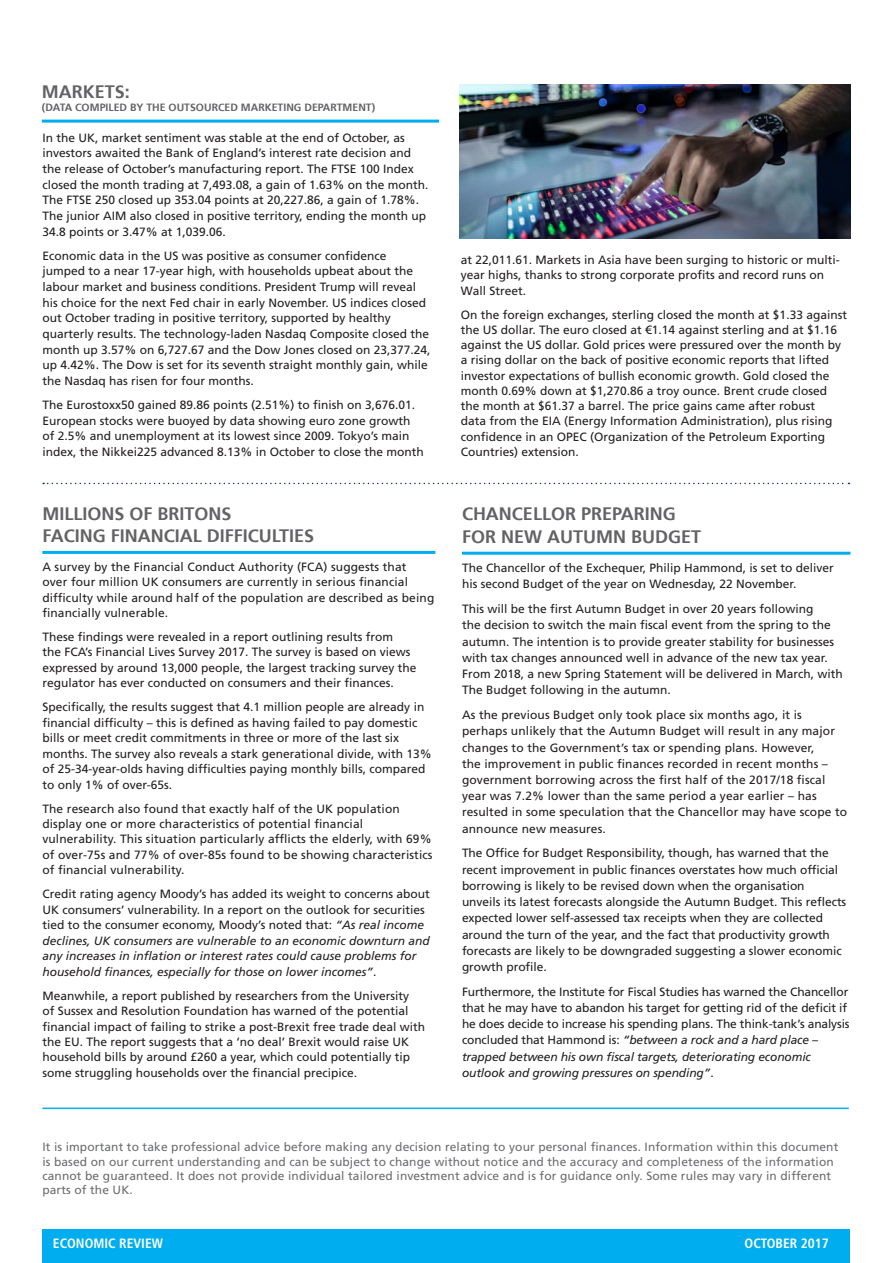
<style>
.page{position:relative;width:893px;height:1263px;background:#fff}
.page>*{position:absolute;margin:0;border:0;box-sizing:border-box;transform-origin:0 0}
.heading_2{font:700 18px/22.6px "Frutiger LT Std";color:#636366}
.t1{font:700 condensed 13.5px "Frutiger LT Std";color:#fff}
.body_text{font:12px/16.2px "Frutiger LT Std";color:#231f20}
.warning_statement{font:12px/14.4px "Frutiger LT Std";letter-spacing:.01em;color:#6c6d70}
.body_text-2{font:italic 12px/15.5px "Frutiger LT Std";color:#231f20}
.heading_2-2{font:700 10.5px "Frutiger LT Std";color:#636366}
.s1{font-style:normal}
.s2{font-style:italic}
</style>
<div class="page">
<div style="left:43px;top:1229px;width:807px;height:34px;background:#00aeef"></div>
<hr style="left:42px;top:1107px;width:807px;height:2px;background:#00aeef">
<svg style="left:43px;top:483px;width:806px;height:1px"></svg>
<hr style="left:42px;top:120px;width:397px;height:3px;background:#00aeef">
<hr style="left:42px;top:551px;width:393px;height:3px;background:#00aeef">
<hr style="left:462px;top:552px;width:388px;height:3px;background:#00aeef">
<img style="left:460px;top:85px;width:390px;height:153px">
<p class="heading_2" style="left:42px;top:81px;width:90px">MARKETS:</p>
<p class="heading_2-2" style="left:42px;top:101px;width:335px">(DATA COMPILED BY THE OUTSOURCED MARKETING DEPARTMENT)</p>
<p class="body_text" style="left:42px;top:130px;width:388px;line-height:15.6px">In the UK, market sentiment was stable at the end of October, as investors awaited the Bank of England’s interest rate decision and the release of October’s manufacturing report. The FTSE 100 Index closed the month trading at 7,493.08, a gain of 1.63% on the month.<br>The FTSE 250 closed up 353.04 points at 20,227.86, a gain of 1.78%.<br>The junior AIM also closed in positive territory, ending the month up 34.8 points or 3.47% at 1,039.06.</p>
<p class="body_text" style="left:42px;top:248px;width:390px;line-height:15.6px">Economic data in the US was positive as consumer confidence jumped to a near 17-year high, with households upbeat about the labour market and business conditions. President Trump will reveal his choice for the next Fed chair in early November. US indices closed out October trading in positive territory, supported by healthy quarterly results. The technology-laden Nasdaq Composite closed the month up 3.57% on 6,727.67 and the Dow Jones closed on 23,377.24, up 4.42%. The Dow is set for its seventh straight monthly gain, while the Nasdaq has risen for four months.</p>
<p class="body_text" style="left:42px;top:397px;width:383px;line-height:15.6px">The Eurostoxx50 gained 89.86 points (2.51%) to finish on 3,676.01.<br>European stocks were buoyed by data showing euro zone growth of 2.5% and unemployment at its lowest since 2009. Tokyo’s main index, the Nikkei225 advanced 8.13% in October to close the month</p>
<p class="heading_2" style="left:42px;top:502px;width:273px">MILLIONS OF BRITONS<br>FACING FINANCIAL DIFFICULTIES</p>
<p class="body_text" style="left:42px;top:559px;width:393px;line-height:15.5px">A survey by the Financial Conduct Authority (FCA) suggests that over four million UK consumers are currently in serious financial difficulty while around half of the population are described as being financially vulnerable.</p>
<p class="body_text" style="left:42px;top:629px;width:376px;line-height:15.5px">These findings were revealed in a report outlining results from<br>the FCA’s Financial Lives Survey 2017. The survey is based on views expressed by around 13,000 people, the largest tracking survey the regulator has ever conducted on consumers and their finances.</p>
<p class="body_text" style="left:42px;top:699px;width:391px;line-height:15.5px">Specifically, the results suggest that 4.1 million people are already in financial difficulty – this is defined as having failed to pay domestic bills or meet credit commitments in three or more of the last six months. The survey also reveals a stark generational divide, with 13% of 25‑34-year-olds having difficulties paying monthly bills, compared to only 1% of over-65s.</p>
<p class="body_text" style="left:42px;top:801px;width:392px;line-height:15.5px">The research also found that exactly half of the UK population display one or more characteristics of potential financial vulnerability. This situation particularly afflicts the elderly, with 69% of over-75s and 77% of over-85s found to be showing characteristics of financial vulnerability.</p>
<p class="body_text-2" style="left:42px;top:886px;width:389px"><span class="s1">Credit rating agency Moody’s has added its weight to concerns about UK consumers’ vulnerability. In a report on the outlook for securities tied to the consumer economy, Moody’s noted that:</span> “As real income declines, UK consumers are vulnerable to an economic downturn and any increases in inflation or interest rates could cause problems for household finances, especially for those on lower incomes”<span class="s1">.</span></p>
<p class="body_text" style="left:42px;top:988px;width:384px;line-height:15.5px">Meanwhile, a report published by researchers from the University<br>of Sussex and Resolution Foundation has warned of the potential financial impact of failing to strike a post-Brexit free trade deal with the EU. The report suggests that a ‘no deal’ Brexit would raise UK household bills by around £260 a year, which could potentially tip some struggling households over the financial precipice.</p>
<p class="body_text" style="left:461px;top:252px;width:380px;line-height:15.3px">at 22,011.61. Markets in Asia have been surging to historic or multi&shy;year highs, thanks to strong corporate profits and record runs on<br>Wall Street.</p>
<p class="body_text" style="left:461px;top:307px;width:388px;line-height:15.3px">On the foreign exchanges, sterling closed the month at $1.33 against the US dollar. The euro closed at €1.14 against sterling and at $1.16 against the US dollar. Gold prices were pressured over the month by a rising dollar on the back of positive economic reports that lifted investor expectations of bullish economic growth. Gold closed the month 0.69% down at $1,270.86 a troy ounce. Brent crude closed the month at $61.37 a barrel. The price gains came after robust<br>data from the EIA (Energy Information Administration), plus rising confidence in an OPEC (Organization of the Petroleum Exporting Countries) extension.</p>
<p class="heading_2" style="left:462px;top:502px;width:241px;line-height:23.4px">CHANCELLOR PREPARING<br>FOR NEW AUTUMN BUDGET</p>
<p class="body_text" style="left:462px;top:560px;width:373px">The Chancellor of the Exchequer, Philip Hammond, is set to deliver his second Budget of the year on Wednesday, 22 November.</p>
<p class="body_text" style="left:462px;top:601px;width:382px">This will be the first Autumn Budget in over 20 years following<br>the decision to switch the main fiscal event from the spring to the autumn. The intention is to provide greater stability for businesses with tax changes announced well in advance of the new tax year.<br>From 2018, a new Spring Statement will be delivered in March, with The Budget following in the autumn.</p>
<p class="body_text" style="left:462px;top:707px;width:387px">As the previous Budget only took place six months ago, it is perhaps unlikely that the Autumn Budget will result in any major changes to the Government’s tax or spending plans. However,<br>the improvement in public finances recorded in recent months – government borrowing across the first half of the 2017/18 fiscal year was 7.2% lower than the same period a year earlier – has resulted in some speculation that the Chancellor may have scope to announce new measures.</p>
<p class="body_text" style="left:462px;top:845px;width:386px">The Office for Budget Responsibility, though, has warned that the recent improvement in public finances overstates how much official borrowing is likely to be revised down when the organisation<br>unveils its latest forecasts alongside the Autumn Budget. This reflects expected lower self-assessed tax receipts when they are collected around the turn of the year, and the fact that productivity growth forecasts are likely to be downgraded suggesting a slower economic growth profile.</p>
<p class="body_text" style="left:462px;top:983px;width:389px">Furthermore, the Institute for Fiscal Studies has warned the Chancellor that he may have to abandon his target for getting rid of the deficit if he does decide to increase his spending plans. The think-tank’s analysis concluded that Hammond is: <span class="s2">“between a rock and a hard place – trapped between his own fiscal targets, deteriorating economic outlook and growing pressures on spending”</span>.</p>
<p class="warning_statement" style="left:42px;top:1140px;width:797px">It is important to take professional advice before making any decision relating to your personal finances. Information within this document is based on our current understanding and can be subject to change without notice and the accuracy and completeness of the information cannot be guaranteed. It does not provide individual tailored investment advice and is for guidance only. Some rules may vary in different parts of the UK.</p>
<p class="t1" style="left:53px;top:1235px;width:112px">ECONOMIC REVIEW</p>
<p class="t1" style="left:745px;top:1235px;width:86px">OCTOBER 2017</p>
</div>
